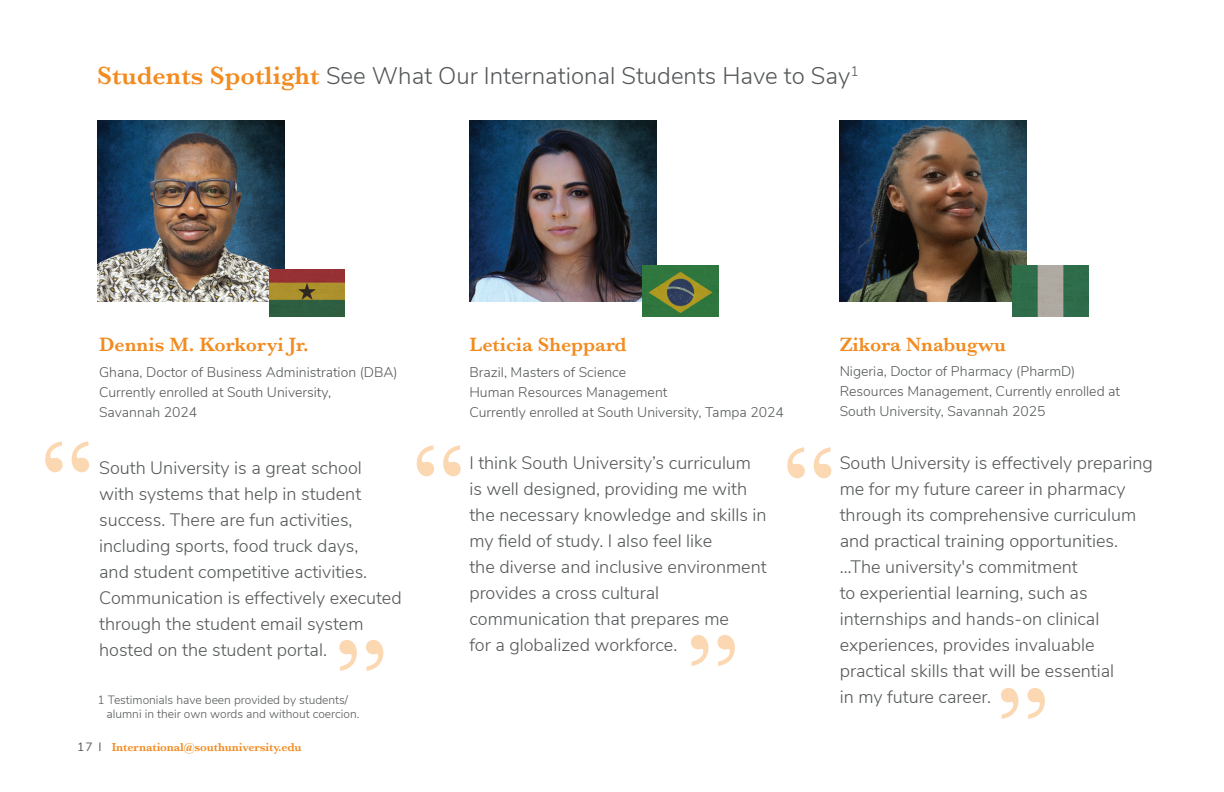
<style>
.page{position:relative;width:1224px;height:792px;background:#fff}
.page>*{position:absolute;margin:0;border:0;box-sizing:border-box;transform-origin:0 0}
.t1{font:600 96px "Baskerville";color:#fbd8b2}
.t2{font:300 24px "Nunito Sans";color:#545759}
.t3{font:600 20px "Baskerville";color:#f28b20}
.t4{font:300 18px/26px "Nunito Sans";color:#545759}
.t5{font:300 14px/20px "Nunito Sans";color:#545759}
.t6{font:300 12px "Nunito Sans";color:#545759}
.t7{font:600 12px "Baskerville";letter-spacing:-.01em;color:#f28b20}
.s1{font-family:"Baskerville";font-weight:600;font-size:26px;color:#f28b20}
.s2{font-family:"Nunito Sans";font-weight:400;color:#545759}
</style>
<div class="page">
<img style="left:98px;top:121px;width:187px;height:180px">
<img style="left:469px;top:121px;width:188px;height:180px">
<img style="left:840px;top:121px;width:187px;height:180px">
<img style="left:269px;top:270px;width:76px;height:46px">
<img style="left:643px;top:266px;width:75px;height:50px">
<img style="left:1013px;top:266px;width:75px;height:50px">
<p class="t2" style="left:97px;top:58px;width:763px"><span class="s1">Students Spotlight</span> See What Our International Students Have to Say<sup>1</sup></p>
<p class="t1" style="left:40px;top:407px;width:55px">“</p>
<p class="t3" style="left:99px;top:331px;width:211px">Dennis M. Korkoryi Jr.</p>
<p class="t5" style="left:99px;top:362px;width:300px">Ghana, Doctor of Business Administration (DBA)<br>Currently enrolled at South University,<br>Savannah 2024</p>
<p class="t4" style="left:99px;top:454px;width:304px">South University is a great school<br>with systems that help in student success. There are fun activities, including sports, food truck days,<br>and student competitive activities.<br>Communication is effectively executed through the student email system hosted on the student portal.</p>
<p class="t1" style="left:334px;top:606px;width:55px">”</p>
<p class="t1" style="left:412px;top:411px;width:55px">“</p>
<p class="t3" style="left:469px;top:331px;width:159px">Leticia Sheppard</p>
<p class="t5" style="left:469px;top:362px;width:316px">Brazil, Masters of Science<br>Human Resources Management<br>Currently enrolled at South University, Tampa 2024</p>
<p class="t4" style="left:469px;top:449px;width:299px">I think South University’s curriculum is well designed, providing me with the necessary knowledge and skills in my field of study. I also feel like<br>the diverse and inclusive environment provides a cross cultural communication that prepares me<br>for a globalized workforce.</p>
<p class="t1" style="left:782px;top:413px;width:55px">“</p>
<p class="t1" style="left:686px;top:601px;width:55px">”</p>
<p class="t3" style="left:840px;top:331px;width:168px">Zikora Nnabugwu</p>
<p class="t5" style="left:840px;top:361px;width:282px">Nigeria, Doctor of Pharmacy (PharmD)<br>Resources Management, Currently enrolled at<br>South University, Savannah 2025</p>
<p class="t4" style="left:840px;top:449px;width:315px">South University is effectively preparing me for my future career in pharmacy through its comprehensive curriculum and practical training opportunities. …The university's commitment<br>to experiential learning, such as internships and hands-on clinical experiences, provides invaluable practical skills that will be essential</p>
<p class="t6" style="left:98px;top:691px;width:252px">1 Testimonials have been provided by students/</p>
<p class="t4" style="left:840px;top:683px;width:153px">in my future career.</p>
<p class="t6" style="left:107px;top:705px;width:254px">alumni in their own words and without coercion.</p>
<p class="t7" style="left:77px;top:739px;width:226px"><span class="s2">17 I</span> International@southuniversity.edu</p>
<p class="t1" style="left:996px;top:654px;width:55px">”</p>
</div>
